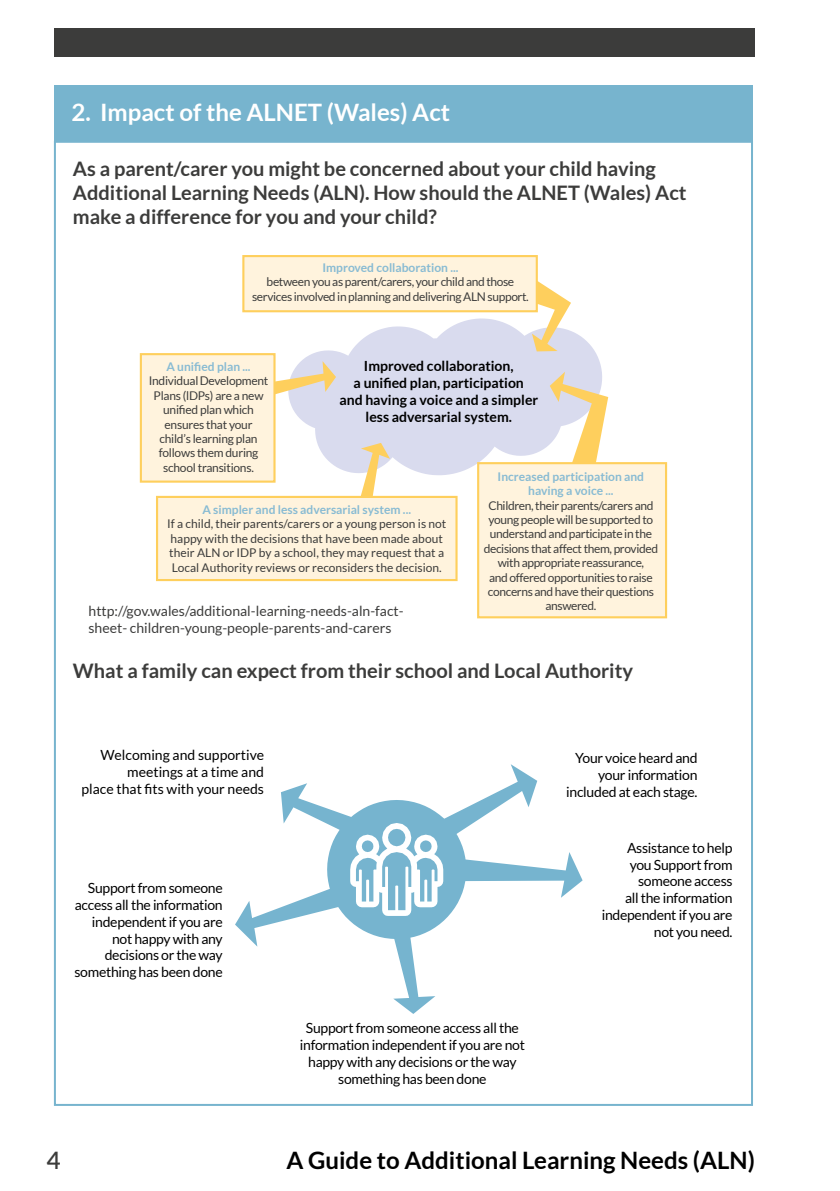
<style>
.page{position:relative;width:840px;height:1191px;background:#fff}
.page>*{position:absolute;margin:0;border:0;box-sizing:border-box;transform-origin:0 0}
.t1{font:700 24px "Lato";color:#000}
.t2{font:700 24px "Lato";color:#fff}
.t3{font:600 24px "Lato";color:#3c3c3b}
.t4{font:700 20px/24px "Lato";color:#3c3c3b}
.t5{font:14px/16.8px "Lato";letter-spacing:-.02em;color:#000;text-align:right}
.t6{font:14px/16.8px "Lato";color:#3c3c3b}
.t7{font:700 14px/16.8px "Lato";color:#000;text-align:center}
.t8{font:14px/16.8px "Lato";color:#000;text-align:right}
.t9{font:12px/14.4px "Lato";letter-spacing:-.03em;color:#3c3c3b;text-align:center}
.t10{font:12px/14.4px "Lato";color:#3c3c3b}
.t11{font:700 12px/14.4px "Lato";color:#88bbd3;text-align:center}
</style>
<div class="page">
<svg style="left:301px;top:318px;width:300px;height:157px;fill:#d9dbee"></svg>
<svg style="left:225px;top:361px;width:165px;height:135px"></svg>
<svg style="left:549px;top:372px;width:59px;height:90px"></svg>
<div style="left:142px;top:355px;width:131px;height:125px;background:#fff3dd"></div>
<div style="left:140px;top:353px;width:135px;height:130px;border:2px solid #fecf5d"></div>
<div style="left:158px;top:498px;width:297px;height:81px;background:#fff3dd"></div>
<div style="left:156px;top:496px;width:301px;height:85px;border:2px solid #fecf5d"></div>
<svg style="left:521px;top:274px;width:49px;height:77px"></svg>
<div style="left:244px;top:257px;width:291px;height:53px;background:#fff3dd"></div>
<div style="left:242px;top:255px;width:295px;height:57px;border:2px solid #fecf5d"></div>
<div style="left:479px;top:464px;width:185px;height:152px;background:#fff3dd"></div>
<div style="left:477px;top:462px;width:189px;height:156px;border:2px solid #fecf5d"></div>
<svg style="left:235px;top:764px;width:347px;height:250px"></svg>
<svg style="left:327px;top:800px;width:139px;height:139px"></svg>
<div style="left:54px;top:28px;width:700px;height:29px;background:#3c3c3b"></div>
<div style="left:54px;top:85px;width:698px;height:57px;background:#77b4ce"></div>
<h1 class="t2" style="left:71px;top:99px;width:380px">2. Impact of the ALNET (Wales) Act</h1>
<h2 class="t4" style="left:73px;top:156px;width:615px">As a parent/carer you might be concerned about your child having<br>Additional Learning Needs (ALN). How should the ALNET (Wales) Act make a difference for you and your child?</h2>
<p class="t11" style="left:322px;top:260px;width:137px">Improved collaboration ...</p>
<p class="t9" style="left:252px;top:274px;width:278px">between you as parent/carers, your child and those services involved in planning and delivering ALN support.</p>
<p class="t7" style="left:339px;top:358px;width:200px">Improved collaboration,<br>a unified plan, participation<br>and having a voice and a simpler less adversarial system.</p>
<p class="t11" style="left:166px;top:359px;width:86px">A unified plan ...</p>
<p class="t9" style="left:149px;top:374px;width:121px">Individual Development<br>Plans (lDPs) are a new unified plan which ensures that your child’s learning plan follows them during school transitions.</p>
<p class="t11" style="left:497px;top:469px;width:148px">Increased participation and having a voice ...</p>
<p class="t9" style="left:483px;top:498px;width:176px">Children, their parents/carers and young people will be supported to understand and participate in the decisions that affect them, provided with appropriate reassurance,<br>and offered opportunities to raise concerns and have their questions answered.</p>
<p class="t11" style="left:202px;top:502px;width:210px">A simpler and less adversarial system ...</p>
<p class="t10" style="left:167px;top:517px;width:280px">If a child, their parents/carers or a young person is not happy with the decisions that have been made about their ALN or IDP by a school, they may request that a Local Authority reviews or reconsiders the decision.</p>
<p class="t6" style="left:88px;top:602px;width:316px">http://gov.wales/additional-learning-needs-aln-fact&shy;sheet- children-young-people-parents-and-carers</p>
<h2 class="t4" style="left:73px;top:658px;width:561px">What a family can expect from their school and Local Authority</h2>
<p class="t8" style="left:81px;top:746px;width:184px">Welcoming and supportive meetings at a time and<br>place that fits with your needs</p>
<p class="t5" style="left:74px;top:879px;width:150px">Support from someone access all the information independent if you are not happy with any decisions or the way something has been done</p>
<p class="t5" style="left:300px;top:1019px;width:226px;text-align:center">Support from someone access all the information independent if you are not happy with any decisions or the way something has been done</p>
<p class="t5" style="left:566px;top:749px;width:133px">Your voice heard and your information included at each stage.</p>
<p class="t5" style="left:601px;top:839px;width:132px">Assistance to help you Support from someone access<br>all the information independent if you are not you need.</p>
<h1 class="t3" style="left:47px;top:1143px;width:15px">4</h1>
<h1 class="t1" style="left:286px;top:1146px;width:470px">A Guide to Additional Learning Needs (ALN)</h1>
</div>
